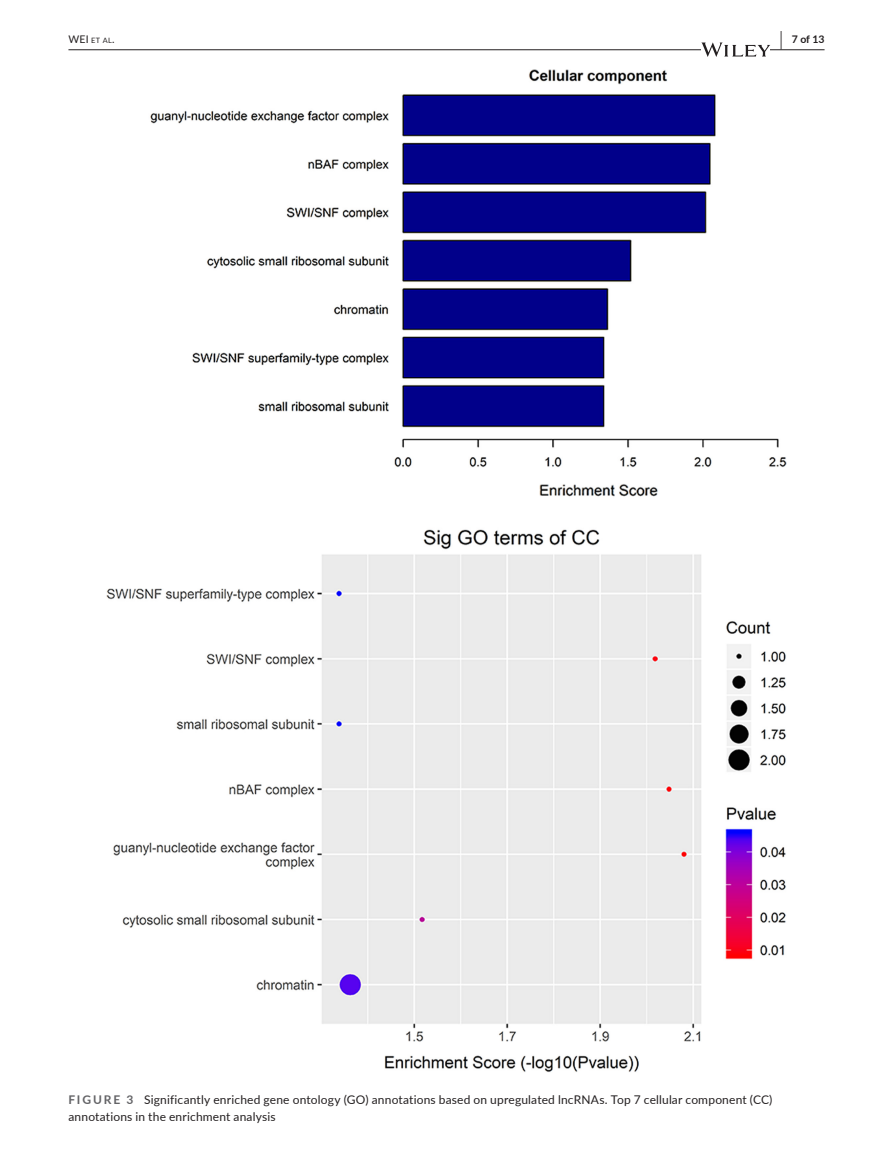
<style>
.page{position:relative;width:893px;height:1174px;background:#fff}
.page>*{position:absolute;margin:0;border:0;box-sizing:border-box;transform-origin:0 0}
.t1{font:12px/16.5px "Lato";letter-spacing:.015em;color:#231f20}
.t2{font:10.5px "Lato";color:#231f20}
.t3{font:700 10.5px "Lato";color:#231f20}
.s1{font-size:7.35px}
.s2{font-size:19.5px}
.s3{font-weight:700;color:#636366}
</style>
<div class="page">
<hr style="left:68px;top:49px;width:756px;height:1px;background:#231f20">
<svg style="left:701px;top:42px;width:69px;height:15px"></svg>
<img style="left:107px;top:69px;width:679px;height:1003px">
<p class="t2" style="left:68px;top:31px;width:48px">WEI <span class="s1">et al</span>.</p>
<p class="t3" style="left:780px;top:31px;width:46px"><span class="s2">|</span> 7 of 13</p>
<p class="t1" style="left:68px;top:1091px;width:705px"><span class="s3">FIGURE 3</span> Significantly enriched gene ontology (GO) annotations based on upregulated lncRNAs. Top 7 cellular component (CC) annotations in the enrichment analysis</p>
</div>
